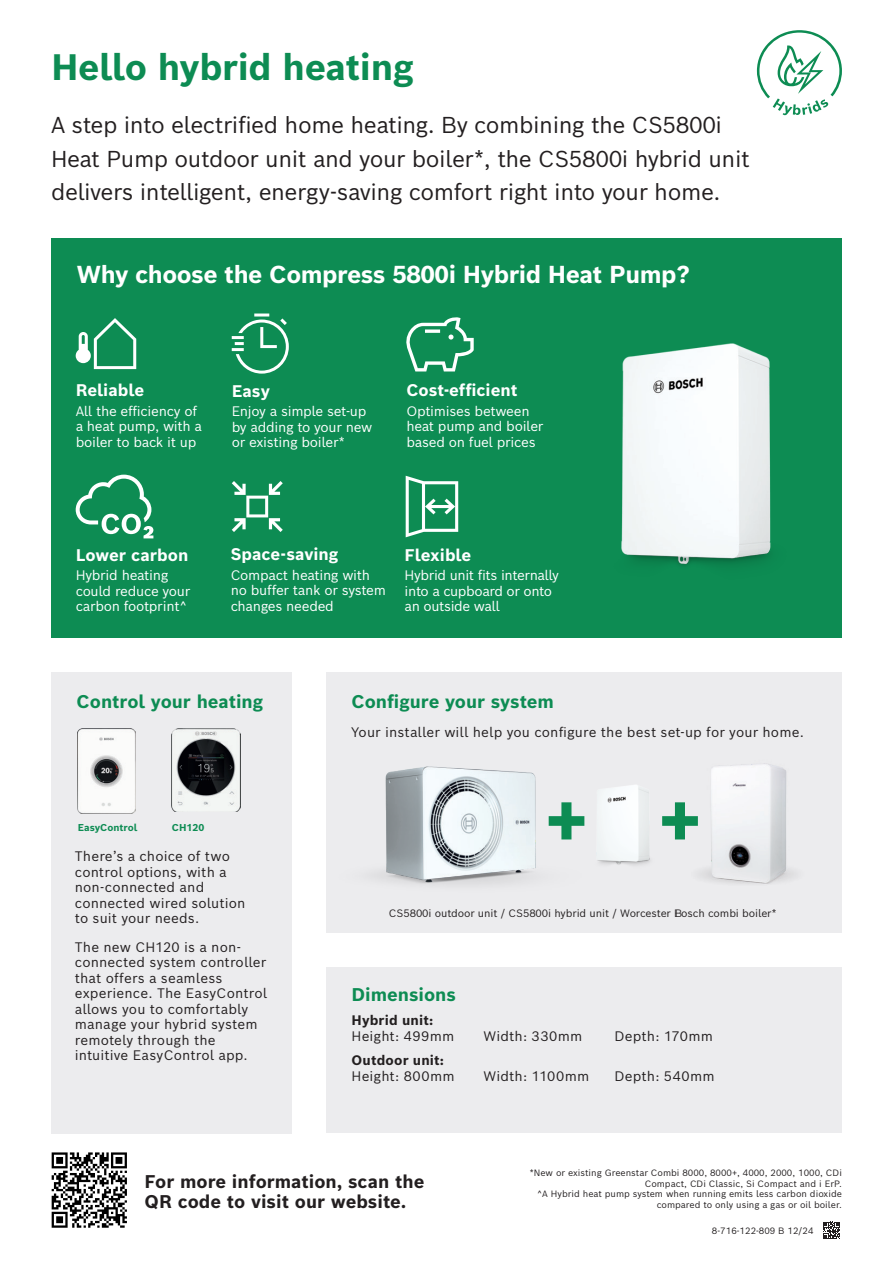
<style>
.page{position:relative;width:893px;height:1263px;background:#fff}
.page>*{position:absolute;margin:0;border:0;box-sizing:border-box;transform-origin:0 0}
.t1{font:700 36px "Bosch Sans";letter-spacing:-.01em;color:#0d8c53}
.t2{font:700 24px "Bosch Sans";letter-spacing:-.02em;color:#fff}
.t3{font:22.5px/33.8px "Bosch Sans";letter-spacing:-.02em;color:#231f20}
.t4{font:700 18px/20.7px "Bosch Sans";color:#231f20}
.t5{font:700 18px "Bosch Sans";color:#0d8c53}
.t6{font:700 16.5px "Bosch Sans";color:#fff}
.t7{font:13.5px/15.6px "Bosch Sans";letter-spacing:.01em;color:#231f20}
.t8{font:13.5px/15.6px "Bosch Sans";letter-spacing:-.02em;color:#fff}
.t9{font:700 13.5px/15.6px "Bosch Sans";letter-spacing:.01em;color:#231f20}
.t10{font:10.5px "Bosch Sans";letter-spacing:-.01em;color:#231f20}
.t11{font:700 9.75px "Bosch Sans";color:#0d8c53}
.t12{font:9px/10.8px "Bosch Sans";color:#231f20;text-align:right}
.s1{font-weight:700}
.s2{font-weight:400}
</style>
<div class="page">
<svg style="left:52px;top:1152px;width:75px;height:76px"></svg>
<div style="left:51px;top:238px;width:791px;height:400px;background:#0d8c53"></div>
<div style="left:326px;top:673px;width:516px;height:260px;background:#ececee"></div>
<div style="left:51px;top:672px;width:241px;height:461px;background:#ececee"></div>
<img style="left:172px;top:728px;width:69px;height:84px">
<img style="left:78px;top:728px;width:57px;height:85px">
<div style="left:326px;top:967px;width:516px;height:166px;background:#ececee"></div>
<svg style="left:232px;top:313px;width:57px;height:61px"></svg>
<svg style="left:406px;top:476px;width:52px;height:61px"></svg>
<svg style="left:76px;top:475px;width:77px;height:63px"></svg>
<svg style="left:76px;top:318px;width:60px;height:51px"></svg>
<svg style="left:232px;top:481px;width:51px;height:51px"></svg>
<svg style="left:823px;top:1222px;width:17px;height:17px"></svg>
<img style="left:374px;top:766px;width:192px;height:119px">
<svg style="left:549px;top:802px;width:17px;height:37px"></svg>
<img style="left:679px;top:802px;width:22px;height:74px">
<img style="left:701px;top:763px;width:93px;height:121px">
<img style="left:566px;top:785px;width:113px;height:80px">
<img style="left:621px;top:343px;width:150px;height:223px">
<svg style="left:406px;top:317px;width:68px;height:54px"></svg>
<svg style="left:757px;top:30px;width:85px;height:85px"></svg>
<p class="t1" style="left:51px;top:43px;width:364px">Hello hybrid heating</p>
<p class="t3" style="left:51px;top:107px;width:700px">A step into electrified home heating. By combining the CS5800i<br>Heat Pump outdoor unit and your boiler*, the CS5800i hybrid unit delivers intelligent, energy-saving comfort right into your home.</p>
<p class="t2" style="left:77px;top:258px;width:615px">Why choose the Compress 5800i Hybrid Heat Pump?</p>
<p class="t6" style="left:76px;top:379px;width:70px">Reliable</p>
<p class="t8" style="left:76px;top:403px;width:128px">All the efficiency of a heat pump, with a boiler to back it up</p>
<p class="t6" style="left:232px;top:379px;width:40px">Easy</p>
<p class="t8" style="left:232px;top:403px;width:142px">Enjoy a simple set-up by adding to your new or existing boiler*</p>
<p class="t6" style="left:406px;top:379px;width:113px">Cost-efficient</p>
<p class="t8" style="left:406px;top:403px;width:139px">Optimises between heat pump and boiler based on fuel prices</p>
<p class="t6" style="left:76px;top:544px;width:114px">Lower carbon</p>
<p class="t8" style="left:76px;top:567px;width:116px">Hybrid heating could reduce your carbon footprint^</p>
<p class="t6" style="left:231px;top:543px;width:109px">Space-saving</p>
<p class="t8" style="left:231px;top:567px;width:157px">Compact heating with no buffer tank or system changes needed</p>
<p class="t6" style="left:405px;top:544px;width:68px">Flexible</p>
<p class="t8" style="left:405px;top:567px;width:156px">Hybrid unit fits internally into a cupboard or onto an outside wall</p>
<p class="t5" style="left:77px;top:689px;width:188px">Control your heating</p>
<p class="t11" style="left:78px;top:820px;width:61px">EasyControl</p>
<p class="t11" style="left:172px;top:820px;width:34px">CH120</p>
<p class="t7" style="left:75px;top:848px;width:172px">There’s a choice of two control options, with a non-connected and connected wired solution to suit your needs.</p>
<p class="t7" style="left:75px;top:938px;width:194px">The new CH120 is a non&shy;connected system controller that offers a seamless experience. The EasyControl allows you to comfortably manage your hybrid system remotely through the intuitive EasyControl app.</p>
<p class="t5" style="left:351px;top:690px;width:204px">Configure your system</p>
<p class="t7" style="left:351px;top:723px;width:454px">Your installer will help you configure the best set-up for your home.</p>
<p class="t10" style="left:389px;top:906px;width:389px">CS5800i outdoor unit / CS5800i hybrid unit / Worcester Bosch combi boiler*</p>
<p class="t5" style="left:351px;top:983px;width:106px">Dimensions</p>
<p class="t7" style="left:351px;top:1012px;width:104px"><span class="s1">Hybrid unit:<br></span>Height: 499mm</p>
<p class="t9" style="left:351px;top:1052px;width:105px">Outdoor unit:<br><span class="s2">Height: 800mm</span></p>
<p class="t7" style="left:483px;top:1028px;width:100px">Width: 330mm</p>
<p class="t7" style="left:614px;top:1028px;width:100px">Depth: 170mm</p>
<p class="t7" style="left:483px;top:1067px;width:107px">Width: 1100mm</p>
<p class="t7" style="left:614px;top:1067px;width:102px">Depth: 540mm</p>
<p class="t4" style="left:145px;top:1170px;width:281px">For more information, scan the<br>QR code to visit our website.</p>
<p class="t12" style="left:530px;top:1167px;width:314px">*New or existing Greenstar Combi 8000, 8000+, 4000, 2000, 1000, CDi Compact, CDi Classic, Si Compact and i ErP.<br>^A Hybrid heat pump system when running emits less carbon dioxide compared to only using a gas or oil boiler.</p>
<p class="t12" style="left:712px;top:1225px;width:103px">8-716-122-809 B 12/24</p>
</div>
